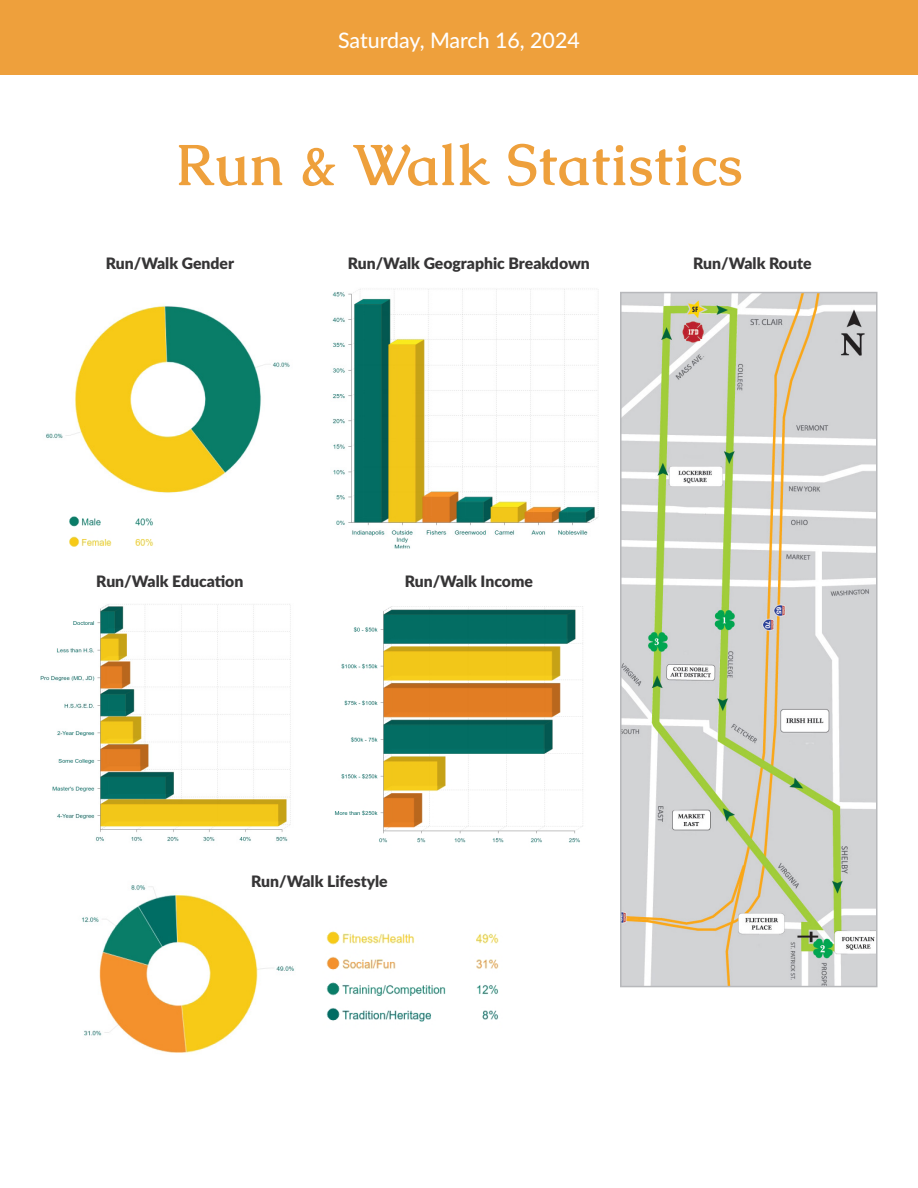
<style>
.page{position:relative;width:918px;height:1188px;background:#fff}
.page>*{position:absolute;margin:0;border:0;box-sizing:border-box;transform-origin:0 0}
.t1{font:700 57px "Caudex";letter-spacing:.015em;color:#eea03c}
.t2{font:500 21.3px "Lato";color:#fff}
.t3{font:900 15.75px "Lato";color:#363536}
</style>
<div class="page">
<img style="left:334px;top:606px;width:249px;height:237px">
<img style="left:40px;top:604px;width:251px;height:238px">
<img style="left:46px;top:305px;width:244px;height:189px">
<img style="left:332px;top:288px;width:267px;height:261px">
<img style="left:82px;top:885px;width:213px;height:168px">
<img style="left:623px;top:295px;width:252px;height:689px">
<div style="left:620px;top:292px;width:258px;height:695px;border:2px solid #b7b8bb"></div>
<img style="left:69px;top:516px;width:85px;height:31px">
<img style="left:326px;top:931px;width:173px;height:91px">
<div style="left:0;top:0;width:918px;height:75px;background:#eea03c"></div>
<h2 class="t2" style="left:338px;top:25px;width:243px">Saturday, March 16, 2024</h2>
<h1 class="t1" style="left:176px;top:128px;width:568px">Run &amp; Walk Statistics</h1>
<p class="t3" style="left:106px;top:252px;width:130px">Run/Walk Gender</p>
<p class="t3" style="left:348px;top:252px;width:244px">Run/Walk Geographic Breakdown</p>
<p class="t3" style="left:693px;top:252px;width:120px">Run/Walk Route</p>
<p class="t3" style="left:96px;top:570px;width:149px">Run/Walk Education</p>
<p class="t3" style="left:405px;top:570px;width:130px">Run/Walk Income</p>
<p class="t3" style="left:251px;top:869px;width:138px">Run/Walk Lifestyle</p>
</div>
